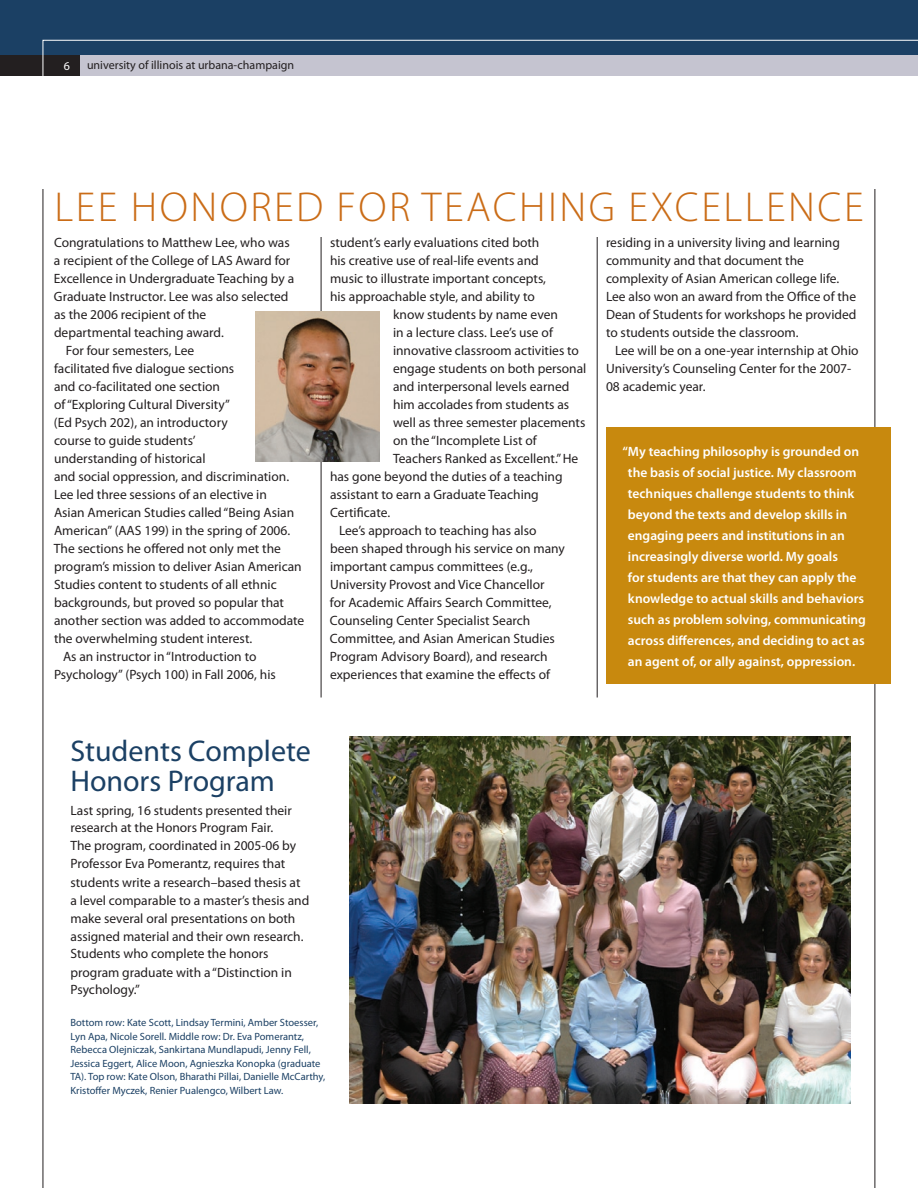
<style>
.page{position:relative;width:918px;height:1188px;background:#fff}
.page>*{position:absolute;margin:0;border:0;box-sizing:border-box;transform-origin:0 0}
.t1{font:300 42px "Myriad Pro";letter-spacing:.06em;color:#ca6c17}
.t2{font:30px/30px "Myriad Pro";color:#1b4064}
.t3{font:13.5px/18px "Myriad Pro";color:#231f20}
.t4{font:600 13.5px/21px "Myriad Pro";color:#fff}
.t5{font:12px "Myriad Pro";color:#231f20}
.t6{font:10.5px/13.5px "Myriad Pro";color:#1b4064}
</style>
<div class="page">
<hr style="left:597px;top:237px;width:1px;height:461px;background:#231f20">
<hr style="left:875px;top:189px;width:1px;height:999px;background:#231f20">
<div style="left:606px;top:428px;width:285px;height:256px;background:#c8890e"></div>
<img style="left:350px;top:736px;width:500px;height:368px">
<hr style="left:321px;top:237px;width:1px;height:461px;background:#231f20">
<div style="left:0;top:54px;width:80px;height:22px;background:#231f20"></div>
<div style="left:0;top:0;width:918px;height:56px;background:#1b4064"></div>
<svg style="left:43px;top:40px;width:875px;height:36px"></svg>
<hr style="left:43px;top:189px;width:1px;height:999px;background:#231f20">
<img style="left:255px;top:311px;width:125px;height:151px">
<p class="t5" style="left:87px;top:58px;width:209px">university of illinois at urbana-champaign</p>
<h1 class="t1" style="left:54px;top:181px;width:811px">LEE HONORED FOR TEACH ING EXCELLENCE</h1>
<p class="t3" style="left:54px;top:233px;width:237px">Congratulations to Matthew Lee, who was</p>
<p class="t3" style="left:54px;top:251px;width:238px">a recipient of the College of LAS Award for</p>
<p class="t3" style="left:54px;top:269px;width:242px">Excellence in Undergraduate Teaching by a</p>
<p class="t3" style="left:54px;top:287px;width:236px">Graduate I nstructor. Lee was also selected</p>
<p class="t3" style="left:54px;top:305px;width:154px">as the 2006 recipient of the</p>
<p class="t3" style="left:54px;top:323px;width:171px">departmental teaching award.</p>
<p class="t3" style="left:66px;top:341px;width:130px">For four semesters, Lee</p>
<p class="t3" style="left:54px;top:359px;width:182px">facilitated five dialogue sections</p>
<p class="t3" style="left:54px;top:377px;width:168px">and co-facilitated one section</p>
<p class="t3" style="left:54px;top:395px;width:177px">of “Exploring Cultural Diversity”</p>
<p class="t3" style="left:54px;top:413px;width:175px">(Ed Psych 202), an introductory</p>
<p class="t3" style="left:54px;top:431px;width:143px">course to guide students’</p>
<p class="t3" style="left:54px;top:449px;width:153px">understanding of historical</p>
<p class="t3" style="left:54px;top:467px;width:237px">and social oppression, and discrimination.</p>
<p class="t3" style="left:54px;top:485px;width:214px">Lee led three sessions of an elective in</p>
<p class="t3" style="left:54px;top:503px;width:242px">Asian American Studies called “Being Asian</p>
<p class="t3" style="left:54px;top:521px;width:238px">American” (AAS 199) in the spring of 2006.</p>
<p class="t3" style="left:54px;top:539px;width:228px">The sections he offered not only met the</p>
<p class="t3" style="left:54px;top:557px;width:249px">program’s mission to deliver Asian American</p>
<p class="t3" style="left:54px;top:575px;width:224px">Studies content to students of all ethnic</p>
<p class="t3" style="left:54px;top:593px;width:232px">backgrounds, but proved so popular that</p>
<p class="t3" style="left:54px;top:611px;width:252px">another section was added to accommodate</p>
<p class="t3" style="left:54px;top:629px;width:200px">the overwhelming student interest.</p>
<p class="t3" style="left:63px;top:647px;width:195px">As an instructor in “I ntroduction to</p>
<p class="t3" style="left:54px;top:665px;width:223px">Psychology” (Psych 100) in Fall 2006, his</p>
<p class="t3" style="left:330px;top:233px;width:211px">student’s early evaluations cited both</p>
<p class="t3" style="left:330px;top:251px;width:210px">his creative use of real-life events and</p>
<p class="t3" style="left:330px;top:269px;width:218px">music to illustrate important concepts,</p>
<p class="t3" style="left:330px;top:287px;width:206px">his approachable style, and ability to</p>
<p class="t3" style="left:393px;top:305px;width:166px">know students by name even</p>
<p class="t3" style="left:393px;top:323px;width:161px">in a lecture class. Lee’s use of</p>
<p class="t3" style="left:393px;top:341px;width:188px">innovative classroom activities to</p>
<p class="t3" style="left:393px;top:359px;width:195px">engage students on both personal</p>
<p class="t3" style="left:393px;top:377px;width:178px">and interpersonal levels earned</p>
<p class="t3" style="left:393px;top:395px;width:178px">him accolades from students as</p>
<p class="t3" style="left:393px;top:413px;width:194px">well as three semester placements</p>
<p class="t3" style="left:393px;top:431px;width:145px">on the “I ncomplete List of</p>
<p class="t3" style="left:393px;top:449px;width:187px">Teachers Ranked as Excellent.” He</p>
<p class="t3" style="left:330px;top:467px;width:234px">has gone beyond the duties of a teaching</p>
<p class="t3" style="left:330px;top:485px;width:210px">assistant to earn a Graduate Teaching</p>
<p class="t3" style="left:330px;top:503px;width:62px">Certificate.</p>
<p class="t3" style="left:339px;top:521px;width:199px">Lee’s approach to teaching has also</p>
<p class="t3" style="left:330px;top:539px;width:236px">been shaped through his service on many</p>
<p class="t3" style="left:330px;top:557px;width:204px">important campus committees (e.g.,</p>
<p class="t3" style="left:330px;top:575px;width:216px">University Provost and Vice Chancellor</p>
<p class="t3" style="left:330px;top:593px;width:223px">for Academic Affairs Search Committee,</p>
<p class="t3" style="left:330px;top:611px;width:202px">Counseling Center Specialist Search</p>
<p class="t3" style="left:330px;top:629px;width:226px">Committee, and Asian American Studies</p>
<p class="t3" style="left:330px;top:647px;width:219px">Program Advisory Board), and research</p>
<p class="t3" style="left:330px;top:665px;width:222px">experiences that examine the effects of</p>
<p class="t3" style="left:606px;top:233px;width:252px">residing in a university living and learning community and that document the complexity of Asian American college life.<br>Lee also won an award from the Office of the Dean of Students for workshops he provided to students outside the classroom.</p>
<p class="t3" style="left:606px;top:341px;width:254px;text-indent:9px">Lee will be on a one-year internship at Ohio<br>University’s Counseling Center for the 2007-<br>08 academic year.</p>
<p class="t4" style="left:628px;top:440px;width:239px;text-indent:-5px">“My teaching philosophy is grounded on the basis of social justice. My classroom techniques challenge students to think beyond the texts and develop skills in engaging peers and institutions in an increasingly diverse world. My goals<br>for students are that they can apply the knowledge to actual skills and behaviors such as problem solving, communicating across differences, and deciding to act as an agent of, or ally against, oppression.</p>
<h2 class="t2" style="left:70px;top:735px;width:242px">Students Complete<br>Honors Program</h2>
<p class="t3" style="left:70px;top:801px;width:240px">Last spring, 16 students presented their research at the Honors Program Fair.<br>The program, coordinated in 2005-06 by Professor Eva Pomerantz, requires that students write a research–based thesis at a level comparable to a master’s thesis and make several oral presentations on both assigned material and their own research.<br>Students who complete the honors program graduate with a “Distinction in Psychology.”</p>
<p class="t6" style="left:70px;top:1016px;width:256px">Bottom row: Kate Scott, Lindsay Termini, Amber Stoesser, Lyn Apa, N icole Sorell. Middle row: Dr. Eva Pomerantz, Rebecca Olejniczak, Sankirtana Mundlapudi, Jenny Fell, Jessica Eggert, Alice Moon, Agnieszka Konopka (graduate TA). Top row: Kate Olson, Bharathi Pillai, Danielle McCarthy, Kristoffer Myczek, Renier Pualengco, Wilbert Law.</p>
</div>
